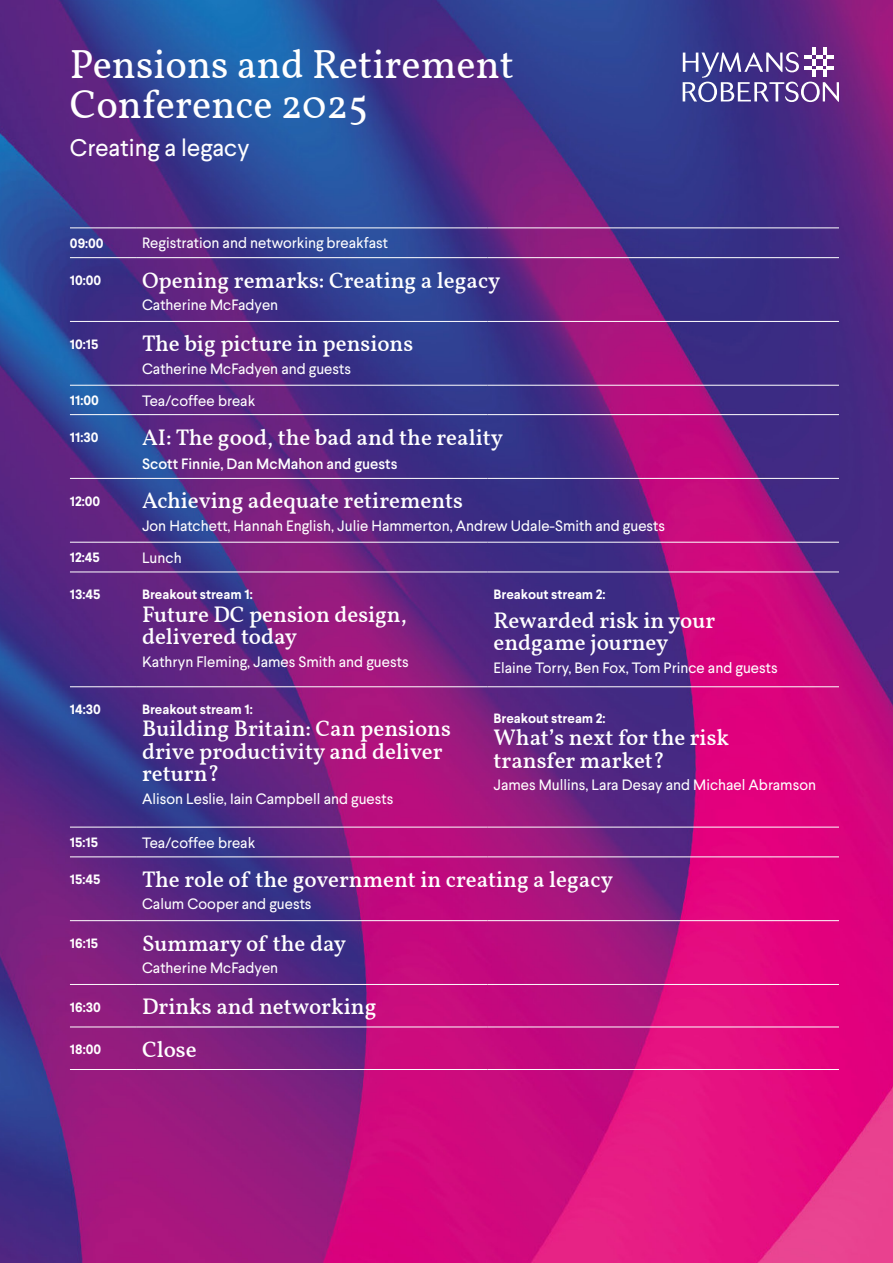
<style>
.page{position:relative;width:893px;height:1263px;background:#fff}
.page>*{position:absolute;margin:0;border:0;box-sizing:border-box;transform-origin:0 0}
.t1{font:40.5px/40.5px "Vollkorn";color:#fff}
.t2{font:24px "Larsseit";color:#fff}
.t3{font:500 22.5px/22.5px "Vollkorn";color:#fff}
.Name{font:15px "Larsseit";color:#fff}
.Body{font:15px "Larsseit";color:#fff}
.Name-2{font:500 15px "Larsseit";color:#fff}
.Breakout{font:700 13.5px "Larsseit";color:#fff}
.Time{font:700 13.5px "Larsseit";color:#fff}
</style>
<div class="page">
<img style="left:0;top:0;width:893px;height:1263px">
<svg style="left:683px;top:48px;width:156px;height:54px"></svg>
<hr style="left:70px;top:257px;width:66px;height:1px;background:#fff">
<hr style="left:136px;top:257px;width:351px;height:1px;background:#fff">
<hr style="left:487px;top:257px;width:352px;height:1px;background:#fff">
<hr style="left:70px;top:321px;width:66px;height:1px;background:#fff">
<hr style="left:136px;top:321px;width:351px;height:1px;background:#fff">
<hr style="left:487px;top:321px;width:352px;height:1px;background:#fff">
<hr style="left:70px;top:414px;width:66px;height:1px;background:#fff">
<hr style="left:136px;top:414px;width:351px;height:1px;background:#fff">
<hr style="left:487px;top:414px;width:352px;height:1px;background:#fff">
<hr style="left:70px;top:478px;width:66px;height:1px;background:#fff">
<hr style="left:136px;top:478px;width:351px;height:1px;background:#fff">
<hr style="left:487px;top:478px;width:352px;height:1px;background:#fff">
<hr style="left:70px;top:572px;width:66px;height:1px;background:#fff">
<hr style="left:136px;top:572px;width:351px;height:1px;background:#fff">
<hr style="left:487px;top:572px;width:352px;height:1px;background:#fff">
<hr style="left:70px;top:686px;width:66px;height:1px;background:#fff">
<hr style="left:136px;top:686px;width:351px;height:1px;background:#fff">
<hr style="left:487px;top:686px;width:352px;height:1px;background:#fff">
<hr style="left:70px;top:856px;width:66px;height:1px;background:#fff">
<hr style="left:136px;top:856px;width:351px;height:1px;background:#fff">
<hr style="left:487px;top:856px;width:352px;height:1px;background:#fff">
<hr style="left:70px;top:920px;width:66px;height:1px;background:#fff">
<hr style="left:136px;top:920px;width:351px;height:1px;background:#fff">
<hr style="left:487px;top:920px;width:352px;height:1px;background:#fff">
<hr style="left:70px;top:984px;width:66px;height:1px;background:#fff">
<hr style="left:136px;top:984px;width:351px;height:1px;background:#fff">
<hr style="left:487px;top:984px;width:352px;height:1px;background:#fff">
<hr style="left:70px;top:1026px;width:66px;height:1px;background:#fff">
<hr style="left:136px;top:1026px;width:351px;height:1px;background:#fff">
<hr style="left:487px;top:1026px;width:352px;height:1px;background:#fff">
<hr style="left:70px;top:1069px;width:66px;height:1px;background:#fff">
<hr style="left:136px;top:1069px;width:351px;height:1px;background:#fff">
<hr style="left:487px;top:1069px;width:352px;height:1px;background:#fff">
<hr style="left:70px;top:227px;width:66px;height:1px;background:#fff">
<hr style="left:136px;top:227px;width:351px;height:1px;background:#fff">
<hr style="left:487px;top:227px;width:352px;height:1px;background:#fff">
<hr style="left:70px;top:385px;width:66px;height:1px;background:#fff">
<hr style="left:136px;top:385px;width:351px;height:1px;background:#fff">
<hr style="left:487px;top:385px;width:352px;height:1px;background:#fff">
<hr style="left:70px;top:542px;width:66px;height:1px;background:#fff">
<hr style="left:136px;top:542px;width:351px;height:1px;background:#fff">
<hr style="left:487px;top:542px;width:352px;height:1px;background:#fff">
<hr style="left:70px;top:827px;width:66px;height:1px;background:#fff">
<hr style="left:136px;top:827px;width:351px;height:1px;background:#fff">
<hr style="left:487px;top:827px;width:352px;height:1px;background:#fff">
<p class="t1" style="left:70px;top:41px;width:446px">Pensions and Retirement<br>Conference 2025</p>
<p class="t2" style="left:70px;top:132px;width:181px">Creating a legacy</p>
<p class="Time" style="left:70px;top:234px;width:35px">09:00</p>
<p class="Body" style="left:142px;top:234px;width:247px">Registration and networking breakfast</p>
<p class="Breakout" style="left:70px;top:271px;width:33px">10:00</p>
<p class="t3" style="left:142px;top:267px;width:360px">Opening remarks: Creating a legacy</p>
<p class="Name" style="left:142px;top:295px;width:138px">Catherine McFadyen</p>
<p class="Breakout" style="left:70px;top:335px;width:30px">10:15</p>
<p class="t3" style="left:142px;top:331px;width:273px">The big picture in pensions</p>
<p class="Name" style="left:142px;top:359px;width:210px">Catherine McFadyen and guests</p>
<p class="Time" style="left:70px;top:392px;width:30px">11:00</p>
<p class="Body" style="left:142px;top:391px;width:115px">Tea/coffee break</p>
<p class="Breakout" style="left:70px;top:428px;width:30px">11:30</p>
<p class="t3" style="left:142px;top:424px;width:363px">AI: The good, the bad and the reality</p>
<p class="Name-2" style="left:142px;top:454px;width:257px">Scott Finnie, Dan McMahon and guests</p>
<p class="Breakout" style="left:70px;top:492px;width:32px">12:00</p>
<p class="t3" style="left:142px;top:488px;width:323px">Achieving adequate retirements</p>
<p class="Name" style="left:142px;top:516px;width:525px">Jon Hatchett, Hannah English, Julie Hammerton, Andrew Udale-Smith and guests</p>
<p class="Time" style="left:70px;top:549px;width:31px">12:45</p>
<p class="Body" style="left:142px;top:548px;width:41px">Lunch</p>
<p class="Time" style="left:70px;top:586px;width:32px">13:45</p>
<p class="Breakout" style="left:142px;top:586px;width:112px">Breakout stream 1:</p>
<p class="t3" style="left:142px;top:601px;width:266px">Future DC pension design, delivered today</p>
<p class="Name" style="left:142px;top:652px;width:268px">Kathryn Fleming, James Smith and guests</p>
<p class="Breakout" style="left:493px;top:586px;width:114px">Breakout stream 2:</p>
<p class="t3" style="left:493px;top:607px;width:223px">Rewarded risk in your</p>
<p class="t3" style="left:493px;top:630px;width:177px">endgame journey</p>
<p class="Name" style="left:493px;top:658px;width:286px">Elaine Torry, Ben Fox, Tom Prince and guests</p>
<p class="Time" style="left:70px;top:700px;width:33px">14:30</p>
<p class="Breakout" style="left:142px;top:700px;width:112px">Breakout stream 1:</p>
<p class="t3" style="left:142px;top:716px;width:310px">Building Britain: Can pensions</p>
<p class="t3" style="left:142px;top:739px;width:302px">drive productivity and deliver</p>
<p class="t3" style="left:142px;top:761px;width:79px">return?</p>
<p class="Name" style="left:142px;top:789px;width:253px">Alison Leslie, Iain Campbell and guests</p>
<p class="Breakout" style="left:493px;top:709px;width:114px">Breakout stream 2:</p>
<p class="t3" style="left:493px;top:725px;width:237px">What’s next for the risk transfer market?</p>
<p class="Name" style="left:493px;top:775px;width:324px">James Mullins, Lara Desay and Michael Abramson</p>
<p class="Time" style="left:70px;top:834px;width:30px">15:15</p>
<p class="Body" style="left:142px;top:833px;width:115px">Tea/coffee break</p>
<p class="Time" style="left:70px;top:870px;width:32px">15:45</p>
<p class="t3" style="left:142px;top:866px;width:472px">The role of the government in creating a legacy</p>
<p class="Name" style="left:142px;top:894px;width:171px">Calum Cooper and guests</p>
<p class="Time" style="left:70px;top:934px;width:30px">16:15</p>
<p class="t3" style="left:142px;top:930px;width:206px">Summary of the day</p>
<p class="Name" style="left:142px;top:958px;width:138px">Catherine McFadyen</p>
<p class="Time" style="left:70px;top:998px;width:32px">16:30</p>
<p class="t3" style="left:142px;top:994px;width:236px">Drinks and networking</p>
<p class="Time" style="left:70px;top:1041px;width:33px">18:00</p>
<p class="t3" style="left:142px;top:1037px;width:56px">Close</p>
</div>
